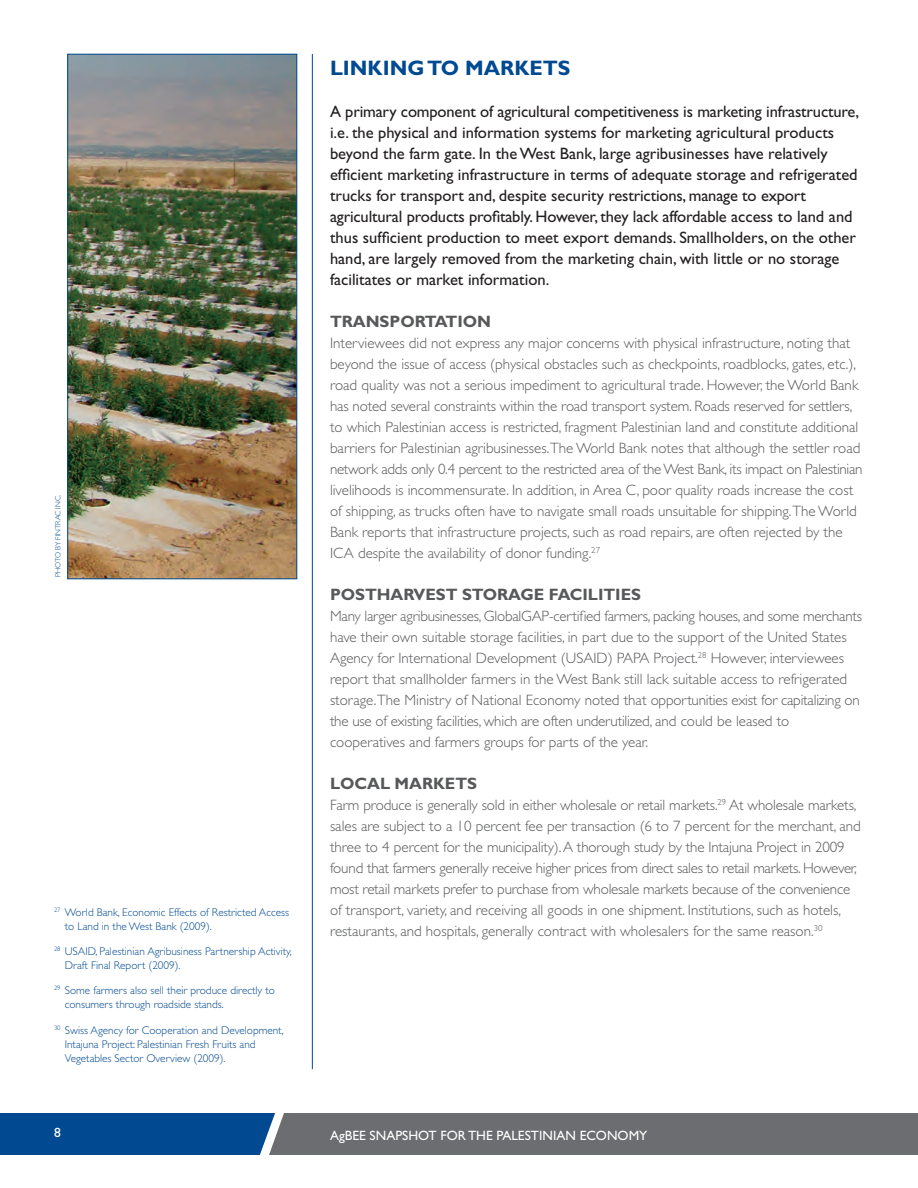
<style>
.page{position:relative;width:918px;height:1188px;background:#fff}
.page>*{position:absolute;margin:0;border:0;box-sizing:border-box;transform-origin:0 0}
.t1{font:700 21px "Gill Sans Std";color:#014990}
.t2{font:16.5px/21px "Gill Sans Std";color:#231f20}
.t3{font:700 16.5px "Gill Sans Std";letter-spacing:-.005em;color:#57585a}
.t4{font:300 15px/21px "Gill Sans Std";color:#57585a}
.t5{font:13.5px "Gill Sans Std";color:#fff}
.t6{font:300 11.25px/14.2px "Gill Sans Std";color:#014990}
.t7{font:300 7.5px "Gill Sans Std";color:#014990}
</style>
<div class="page">
<svg style="left:0;top:1113px;width:918px;height:42px;background:#4d637a"></svg>
<hr style="left:312px;top:54px;width:1px;height:1015px;background:#014990">
<img style="left:70px;top:56px;width:225px;height:521px">
<div style="left:68px;top:54px;width:229px;height:525px;border:1px solid #014990"></div>
<p class="t7" style="left:54px;top:577px;width:84px;rotate:-90deg">Photo By Fintrac Inc .</p>
<p class="t6" style="left:65px;top:905px;width:226px;text-indent:-11px"><sup>27</sup> World Bank, Economic Effects of Restricted Access to Land in the West Bank (2009).</p>
<p class="t6" style="left:65px;top:944px;width:229px;text-indent:-11px"><sup>28</sup> USAID, Palestinian Agribusiness Partnership Activity,<br>Draft Final Report (2009).</p>
<p class="t6" style="left:65px;top:983px;width:212px;text-indent:-11px"><sup>29</sup> Some farmers also sell their produce directly to consumers through roadside stands.</p>
<p class="t6" style="left:65px;top:1023px;width:220px;text-indent:-11px"><sup>30</sup> Swiss Agency for Cooperation and Development,<br>Intajuna Project: Palestinian Fresh Fruits and<br>Vegetables Sector Overview (2009).</p>
<h1 class="t1" style="left:330px;top:55px;width:238px">LINKING TO MARKETS</h1>
<p class="t2" style="left:330px;top:101px;width:531px">A primary component of agricultural competitiveness is marketing infrastructure, i.e. the physical and information systems for marketing agricultural products beyond the farm gate. In the West Bank, large agribusinesses have relatively efficient marketing infrastructure in terms of adequate storage and refrigerated trucks for transport and, despite security restrictions, manage to export agricultural products profitably. However, they lack affordable access to land and thus sufficient production to meet export demands. Smallholders, on the other hand, are largely removed from the marketing chain, with little or no storage facilitates or market information.</p>
<p class="t3" style="left:330px;top:312px;width:163px">TRANSPORTATION</p>
<p class="t4" style="left:330px;top:333px;width:534px">Interviewees did not express any major concerns with physical infrastructure, noting that beyond the issue of access (physical obstacles such as checkpoints, roadblocks, gates, etc.), road quality was not a serious impediment to agricultural trade. However, the World Bank has noted several constraints within the road transport system. Roads reserved for settlers, to which Palestinian access is restricted, fragment Palestinian land and constitute additional barriers for Palestinian agribusinesses.The World Bank notes that although the settler road network adds only 0.4 percent to the restricted area of the West Bank, its impact on Palestinian livelihoods is incommensurate. In addition, in Area C, poor quality roads increase the cost of shipping, as trucks often have to navigate small roads unsuitable for shipping.The World Bank reports that infrastructure projects, such as road repairs, are often rejected by the ICA despite the availability of donor funding.<sup>27</sup></p>
<p class="t3" style="left:330px;top:585px;width:301px">POSTHARVEST STORAGE FACILITIES</p>
<p class="t4" style="left:330px;top:606px;width:534px">Many larger agribusinesses, GlobalGAP-certified farmers, packing houses, and some merchants have their own suitable storage facilities, in part due to the support of the United States Agency for International Development (USAID) PAPA Project.<sup>28</sup> However, interviewees report that smallholder farmers in the West Bank still lack suitable access to refrigerated storage.The Ministry of National Economy noted that opportunities exist for capitalizing on the use of existing facilities, which are often underutilized, and could be leased to cooperatives and farmers groups for parts of the year.</p>
<p class="t3" style="left:330px;top:774px;width:146px">LOCAL MARKETS</p>
<p class="t4" style="left:330px;top:795px;width:532px">Farm produce is generally sold in either wholesale or retail markets.<sup>29</sup> At wholesale markets, sales are subject to a 10 percent fee per transaction (6 to 7 percent for the merchant, and three to 4 percent for the municipality). A thorough study by the Intajuna Project in 2009 found that farmers generally receive higher prices from direct sales to retail markets. However, most retail markets prefer to purchase from wholesale markets because of the convenience of transport, variety, and receiving all goods in one shipment. Institutions, such as hotels, restaurants, and hospitals, generally contract with wholesalers for the same reason.<sup>30</sup></p>
<p class="t5" style="left:54px;top:1125px;width:8px">8</p>
<p class="t5" style="left:330px;top:1128px;width:319px">AgBEE Snapshot For the Palestinian Economy</p>
</div>
